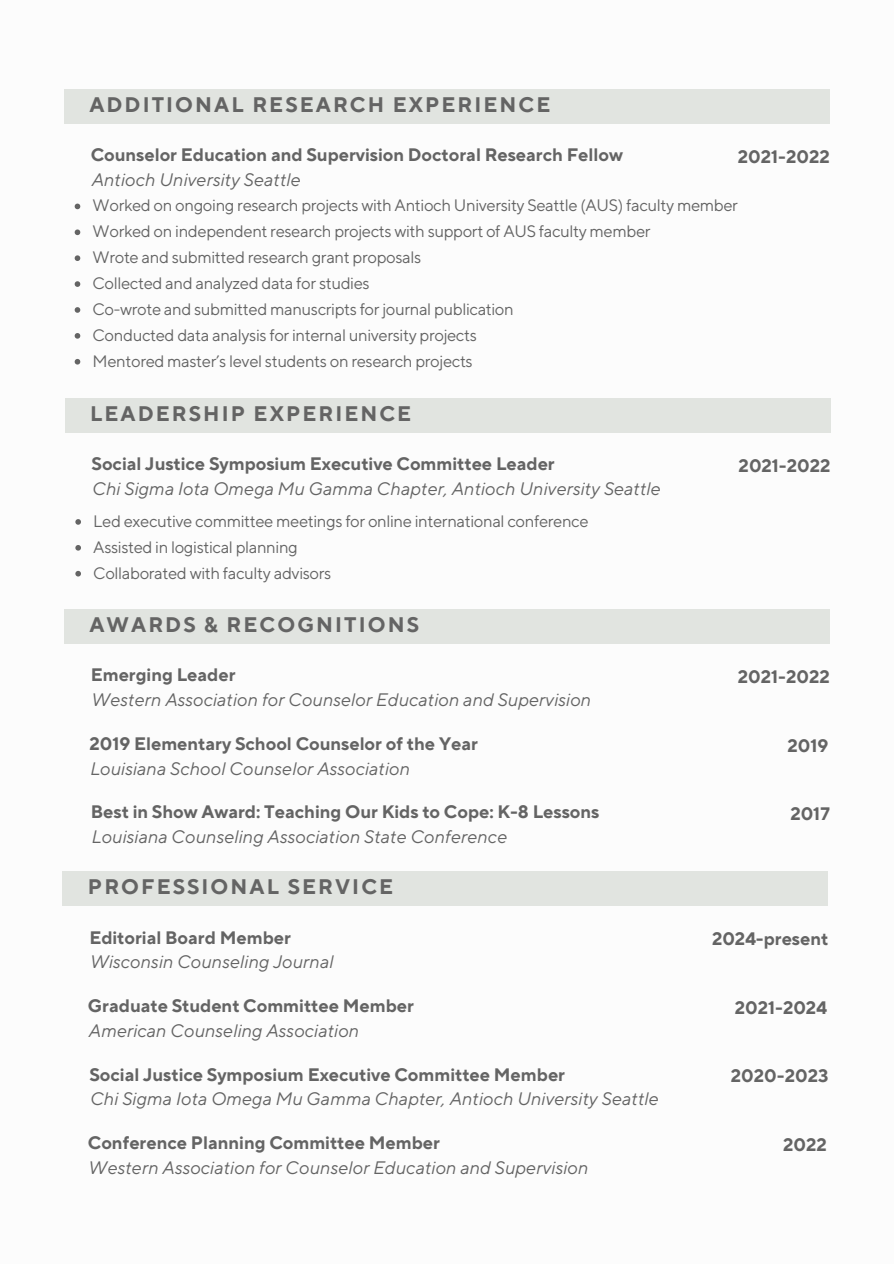
<style>
.page{position:relative;width:894px;height:1264px;background:#fff}
.page>*{position:absolute;margin:0;border:0;box-sizing:border-box;transform-origin:0 0}
.t1{font:700 21px "TT Norms Pro";letter-spacing:.1em;color:#646464}
.t2{font:700 18px "TT Norms Pro";color:#646464}
.t3{font:italic 18px "TT Norms Pro";color:#646464}
.t4{font:16.5px "TT Norms Pro";letter-spacing:-.02em;color:#646464}
</style>
<div class="page">
<div style="left:64px;top:89px;width:382px;height:34px;background:#e1e4e0"></div>
<div style="left:446px;top:89px;width:383px;height:34px;background:#e1e4e0"></div>
<svg style="left:75px;top:204px;width:5px;height:5px"></svg>
<svg style="left:75px;top:229px;width:5px;height:6px"></svg>
<svg style="left:75px;top:255px;width:5px;height:6px"></svg>
<svg style="left:75px;top:281px;width:5px;height:6px"></svg>
<svg style="left:75px;top:307px;width:5px;height:6px"></svg>
<svg style="left:75px;top:333px;width:5px;height:6px"></svg>
<svg style="left:75px;top:359px;width:5px;height:5px"></svg>
<div style="left:64px;top:398px;width:383px;height:34px;background:#e1e4e0"></div>
<div style="left:447px;top:398px;width:383px;height:34px;background:#e1e4e0"></div>
<svg style="left:75px;top:519px;width:6px;height:5px"></svg>
<svg style="left:75px;top:545px;width:6px;height:5px"></svg>
<svg style="left:75px;top:571px;width:6px;height:5px"></svg>
<div style="left:64px;top:609px;width:382px;height:34px;background:#e1e4e0"></div>
<div style="left:446px;top:609px;width:383px;height:34px;background:#e1e4e0"></div>
<div style="left:62px;top:871px;width:383px;height:34px;background:#e1e4e0"></div>
<div style="left:445px;top:871px;width:383px;height:34px;background:#e1e4e0"></div>
<h1 class="t1" style="left:89px;top:92px;width:462px">ADDITIONAL RESEARCH EXPERIENCE</h1>
<p class="t2" style="left:91px;top:144px;width:533px">Counselor Education and Supervision Doctoral Research Fellow</p>
<p class="t3" style="left:91px;top:169px;width:211px">Antioch University Seattle</p>
<p class="t2" style="left:737px;top:146px;width:93px">2021-2022</p>
<p class="t4" style="left:93px;top:196px;width:646px">Worked on ongoing research projects with Antioch University Seattle (AUS) faculty member</p>
<p class="t4" style="left:93px;top:222px;width:559px">Worked on independent research projects with support of AUS faculty member</p>
<h2 class="t4" style="left:93px;top:247px;width:330px">Wrote and submitted research grant proposals</h2>
<p class="t4" style="left:93px;top:273px;width:278px">Collected and analyzed data for studies</p>
<p class="t4" style="left:93px;top:299px;width:422px">Co-wrote and submitted manuscripts for journal publication</p>
<p class="t4" style="left:93px;top:325px;width:385px">Conducted data analysis for internal university projects</p>
<p class="t4" style="left:93px;top:351px;width:381px">Mentored master’s level students on research projects</p>
<h1 class="t1" style="left:90px;top:401px;width:322px">LEADERSHIP EXPERIENCE</h1>
<p class="t2" style="left:91px;top:453px;width:464px">Social Justice Symposium Executive Committee Leader</p>
<p class="t3" style="left:91px;top:478px;width:570px">Chi Sigma Iota Omega Mu Gamma Chapter, Antioch University Seattle</p>
<p class="t4" style="left:93px;top:511px;width:496px">Led executive committee meetings for online international conference</p>
<p class="t4" style="left:93px;top:537px;width:206px">Assisted in logistical planning</p>
<h2 class="t4" style="left:93px;top:563px;width:239px">Collaborated with faculty advisors</h2>
<h1 class="t1" style="left:89px;top:612px;width:331px">AWARDS &amp; RECOGNITIONS</h1>
<p class="t2" style="left:91px;top:664px;width:146px">Emerging Leader</p>
<p class="t3" style="left:91px;top:689px;width:501px">Western Association for Counselor Education and Supervision</p>
<p class="t2" style="left:89px;top:732px;width:390px">2019 Elementary School Counselor of the Year</p>
<p class="t3" style="left:89px;top:757px;width:321px">Louisiana School Counselor Association</p>
<p class="t2" style="left:91px;top:801px;width:510px">Best in Show Award: Teaching Our Kids to Cope: K-8 Lessons</p>
<p class="t3" style="left:91px;top:825px;width:417px">Louisiana Counseling Association State Conference</p>
<h1 class="t1" style="left:88px;top:874px;width:306px">PROFESSIONAL SERVICE</h1>
<p class="t2" style="left:89px;top:926px;width:203px">Editorial Board Member</p>
<p class="t3" style="left:89px;top:951px;width:245px">Wisconsin Counseling Journal</p>
<p class="t2" style="left:88px;top:994px;width:327px">Graduate Student Committee Member</p>
<p class="t3" style="left:88px;top:1019px;width:272px">American Counseling Association</p>
<p class="t2" style="left:89px;top:1063px;width:477px">Social Justice Symposium Executive Committee Member</p>
<p class="t3" style="left:89px;top:1088px;width:570px">Chi Sigma Iota Omega Mu Gamma Chapter, Antioch University Seattle</p>
<p class="t2" style="left:88px;top:1131px;width:353px">Conference Planning Committee Member</p>
<p class="t3" style="left:88px;top:1156px;width:501px">Western Association for Counselor Education and Supervision</p>
<p class="t2" style="left:738px;top:455px;width:93px">2021-2022</p>
<h2 class="t2" style="left:737px;top:666px;width:93px">2021-2022</h2>
<h2 class="t2" style="left:787px;top:734px;width:42px">2019</h2>
<h2 class="t2" style="left:790px;top:802px;width:41px">2017</h2>
<h2 class="t2" style="left:711px;top:928px;width:118px">2024-present</h2>
<h2 class="t2" style="left:734px;top:996px;width:94px">2021-2024</h2>
<h2 class="t2" style="left:730px;top:1065px;width:99px">2020-2023</h2>
<h2 class="t2" style="left:783px;top:1133px;width:45px">2022</h2>
</div>
